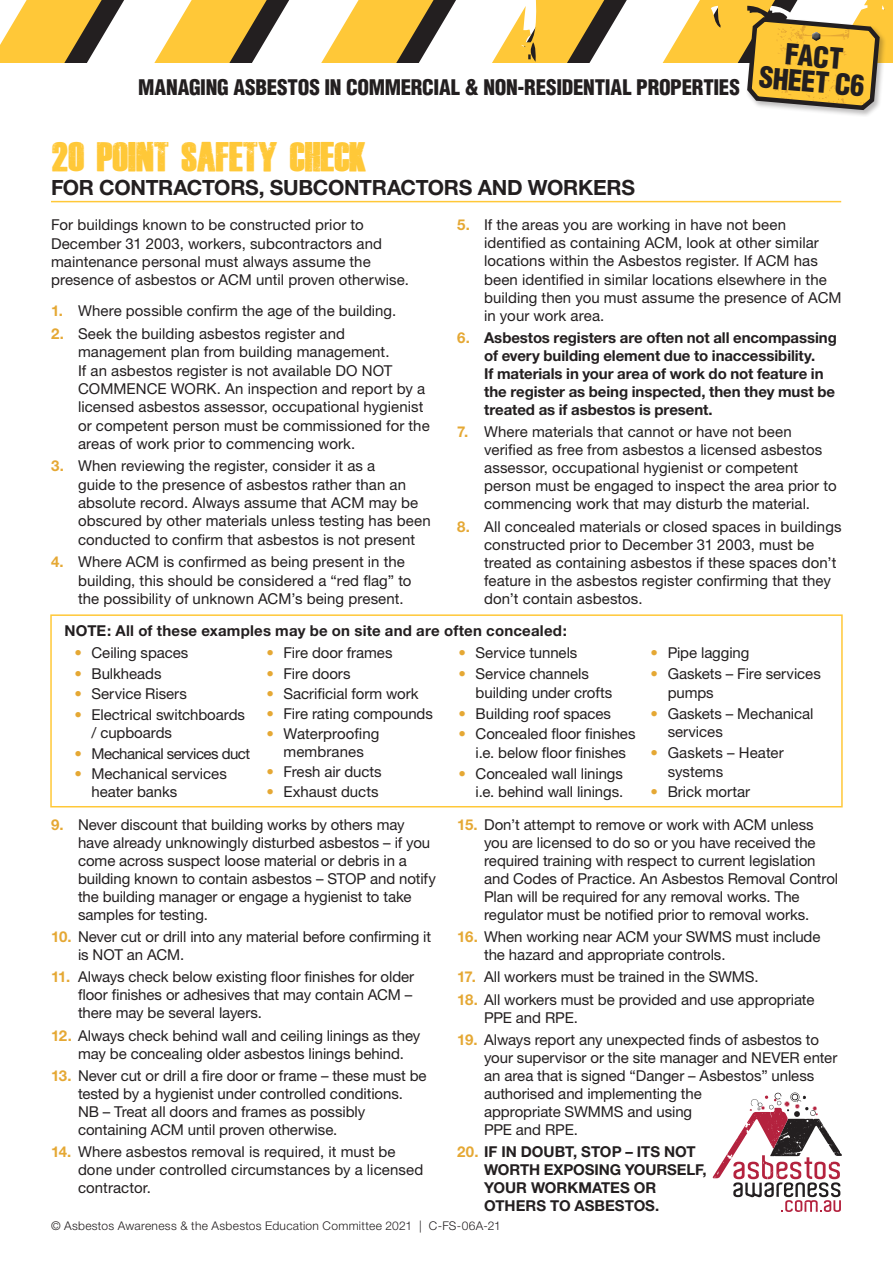
<style>
.page{position:relative;width:893px;height:1263px;background:#fff}
.page>*{position:absolute;margin:0;border:0;box-sizing:border-box;transform-origin:0 0}
.t1{font:28.95px "Dead Kansas";letter-spacing:-.02em;color:#ffc838}
.t2{font:900 condensed 28.35px "Helvetica";color:#231f20}
.t3{font:900 condensed 21px "Helvetica";letter-spacing:-.015em;color:#231f20}
.t4{font:700 21px "Helvetica Neue";letter-spacing:-.015em;color:#231f20}
.Body_copy{font:15px/18px "Helvetica Neue";color:#231f20}
.Bullet_follower{font:700 15px/18px "Helvetica Neue";letter-spacing:-.005em;color:#231f20}
.Bullet_follower-2{font:700 15px "Helvetica Neue";letter-spacing:.015em;color:#231f20}
.Body_copy-2{font:15px "Helvetica Neue";letter-spacing:-.035em;color:#231f20}
.t5{font:300 12px "Helvetica Neue";letter-spacing:.025em;color:#231f20}
.s1{font-weight:700;color:#e5a834}
.s2{color:#e5a834}
</style>
<div class="page">
<hr style="left:51px;top:201px;width:790px;height:1px;background:#ffc838">
<svg style="left:713px;top:1092px;width:129px;height:120px"></svg>
<div style="left:50px;top:614px;width:793px;height:193px;border:2px solid #ffc838"></div>
<div style="left:746px;top:16px;width:141px;height:101px;background:#231f20;opacity:.3"></div>
<svg style="left:0;top:0;width:893px;height:112px"></svg>
<p class="t3" style="left:138px;top:74px;width:603px">MANAGING ASBESTOS IN COMMERCIAL &amp; NON-RESIDENTIAL PROPERTIES</p>
<p class="t1" style="left:51px;top:141px;width:317px">20 POINT SAFETY CHECK</p>
<p class="t4" style="left:51px;top:174px;width:586px">FOR CONTRACTORS, SUBCONTRACTORS AND WORKERS</p>
<p class="t2" style="left:787px;top:36px;width:60px;rotate:5deg">FACT</p>
<p class="t2" style="left:761px;top:59px;width:107px;rotate:5deg">SHEET C6</p>
<p class="Body_copy" style="left:51px;top:216px;width:359px">For buildings known to be constructed prior to December 31 2003, workers, subcontractors and maintenance personal must always assume the presence of asbestos or ACM until proven otherwise.</p>
<p class="Body_copy" style="left:51px;top:302px;width:347px"><span class="s1">1.</span> Where possible confirm the age of the building.</p>
<p class="Body_copy" style="left:78px;top:324px;width:353px;text-indent:-27px"><span class="s1">2.</span> Seek the building asbestos register and management plan from building management.<br>If an asbestos register is not available DO NOT COMMENCE WORK. An inspection and report by a licensed asbestos assessor, occupational hygienist or competent person must be commissioned for the areas of work prior to commencing work.</p>
<p class="Body_copy" style="left:78px;top:457px;width:354px;text-indent:-27px"><span class="s1">3.</span> When reviewing the register, consider it as a<br>guide to the presence of asbestos rather than an absolute record. Always assume that ACM may be obscured by other materials unless testing has been conducted to confirm that asbestos is not present</p>
<p class="Body_copy" style="left:78px;top:552px;width:335px;text-indent:-27px"><span class="s1">4.</span> Where ACM is confirmed as being present in the building, this should be considered a “red flag” to the possibility of unknown ACM’s being present.</p>
<p class="Body_copy" style="left:484px;top:216px;width:359px;text-indent:-27px"><span class="s1">5.</span> If the areas you are working in have not been identified as containing ACM, look at other similar locations within the Asbestos register. If ACM has been identified in similar locations elsewhere in the building then you must assume the presence of ACM in your work area.</p>
<p class="Bullet_follower" style="left:484px;top:328px;width:354px;text-indent:-27px"><span class="s2">6.</span> Asbestos registers are often not all encompassing of every building element due to inaccessibility.<br>If materials in your area of work do not feature in the register as being inspected, then they must be treated as if asbestos is present.</p>
<p class="Body_copy" style="left:484px;top:423px;width:354px;text-indent:-27px"><span class="s1">7.</span> Where materials that cannot or have not been verified as free from asbestos a licensed asbestos assessor, occupational hygienist or competent person must be engaged to inspect the area prior to commencing work that may disturb the material.</p>
<p class="Body_copy" style="left:484px;top:517px;width:359px;text-indent:-27px"><span class="s1">8.</span> All concealed materials or closed spaces in buildings constructed prior to December 31 2003, must be treated as containing asbestos if these spaces don’t feature in the asbestos register confirming that they don’t contain asbestos.</p>
<p class="Bullet_follower-2" style="left:65px;top:622px;width:504px">NOTE: All of these examples may be on site and are often concealed:</p>
<p class="Body_copy" style="left:75px;top:644px;width:115px"><span class="s1">•</span> Ceiling spaces</p>
<p class="Body_copy" style="left:75px;top:664px;width:89px"><span class="s1">•</span> Bulkheads</p>
<p class="Body_copy" style="left:75px;top:685px;width:114px"><span class="s1">•</span> Service Risers</p>
<p class="Body_copy" style="left:92px;top:705px;width:155px;text-indent:-17px"><span class="s1">•</span> Electrical switchboards / cupboards</p>
<p class="Body_copy-2" style="left:75px;top:744px;width:177px"><span class="s1">•</span> Mechanical services duct</p>
<p class="Body_copy" style="left:92px;top:764px;width:137px;text-indent:-17px"><span class="s1">•</span> Mechanical services heater banks</p>
<p class="Body_copy" style="left:459px;top:644px;width:120px"><span class="s1">•</span> Service tunnels</p>
<p class="Body_copy" style="left:476px;top:664px;width:138px;line-height:18.6px;text-indent:-17px"><span class="s1">•</span> Service channels building under crofts</p>
<p class="Body_copy" style="left:459px;top:704px;width:154px"><span class="s1">•</span> Building roof spaces</p>
<p class="Body_copy" style="left:459px;top:725px;width:178px;line-height:18.6px;text-align:center"><span class="s1">•</span> Concealed floor finishes i.e. below floor finishes</p>
<p class="Body_copy" style="left:459px;top:764px;width:166px;line-height:18.6px;text-align:right"><span class="s1">•</span> Concealed wall linings i.e. behind wall linings.</p>
<p class="Body_copy" style="left:267px;top:644px;width:127px"><span class="s1">•</span> Fire door frames</p>
<p class="Body_copy" style="left:267px;top:664px;width:86px"><span class="s1">•</span> Fire doors</p>
<p class="Body_copy" style="left:267px;top:684px;width:153px"><span class="s1">•</span> Sacrificial form work</p>
<p class="Body_copy" style="left:267px;top:704px;width:168px"><span class="s1">•</span> Fire rating compounds</p>
<p class="Body_copy" style="left:267px;top:724px;width:114px;text-align:center"><span class="s1">•</span> Waterproofing membranes</p>
<p class="Body_copy" style="left:267px;top:762px;width:117px"><span class="s1">•</span> Fresh air ducts</p>
<p class="Body_copy" style="left:267px;top:783px;width:113px"><span class="s1">•</span> Exhaust ducts</p>
<p class="Body_copy" style="left:651px;top:644px;width:100px"><span class="s1">•</span> Pipe lagging</p>
<p class="Body_copy" style="left:668px;top:664px;width:155px;line-height:18.6px;text-indent:-17px"><span class="s1">•</span> Gaskets – Fire services pumps</p>
<p class="Body_copy" style="left:668px;top:704px;width:147px;line-height:18.6px;text-indent:-17px"><span class="s1">•</span> Gaskets – Mechanical services</p>
<p class="Body_copy" style="left:668px;top:743px;width:118px;line-height:18.6px;text-indent:-17px"><span class="s1">•</span> Gaskets – Heater systems</p>
<p class="Body_copy" style="left:651px;top:783px;width:101px"><span class="s1">•</span> Brick mortar</p>
<p class="Body_copy" style="left:484px;top:815px;width:356px;text-indent:-27px"><span class="s1">15.</span> Don’t attempt to remove or work with ACM unless you are licensed to do so or you have received the required training with respect to current legislation and Codes of Practice. An Asbestos Removal Control Plan will be required for any removal works. The regulator must be notified prior to removal works.</p>
<p class="Body_copy" style="left:484px;top:927px;width:338px;text-indent:-27px"><span class="s1">16.</span> When working near ACM your SWMS must include the hazard and appropriate controls.</p>
<p class="Body_copy" style="left:457px;top:968px;width:303px"><span class="s1">17.</span> All workers must be trained in the SWMS.</p>
<p class="Body_copy" style="left:484px;top:990px;width:332px;text-indent:-27px"><span class="s1">18.</span> All workers must be provided and use appropriate<br>PPE and RPE.</p>
<p class="Body_copy" style="left:484px;top:1030px;width:355px;text-indent:-27px"><span class="s1">19.</span> Always report any unexpected finds of asbestos to your supervisor or the site manager and NEVER enter an area that is signed “Danger – Asbestos” unless authorised and implementing the<br>appropriate SWMMS and using<br>PPE and RPE.</p>
<p class="Bullet_follower" style="left:484px;top:1142px;width:224px;text-indent:-27px"><span class="s2">20.</span> IF IN DOUBT, STOP – ITS NOT<br>WORTH EXPOSING YOURSELF,<br>YOUR WORKMATES OR<br>OTHERS TO ASBESTOS.</p>
<p class="t5" style="left:51px;top:1218px;width:451px">© Asbestos Awareness &amp; the Asbestos Education Committee 2021 | C-FS-06A-21</p>
<p class="Body_copy" style="left:78px;top:815px;width:359px;text-indent:-27px"><span class="s1">9.</span> Never discount that building works by others may have already unknowingly disturbed asbestos – if you come across suspect loose material or debris in a building known to contain asbestos – STOP and notify the building manager or engage a hygienist to take samples for testing.</p>
<p class="Body_copy" style="left:78px;top:927px;width:355px;text-indent:-27px"><span class="s1">10.</span> Never cut or drill into any material before confirming it is NOT an ACM.</p>
<p class="Body_copy" style="left:78px;top:968px;width:338px;text-align:justify;text-indent:-27px"><span class="s1">11.</span> Always check below existing floor finishes for older floor finishes or adhesives that may contain ACM – there may be several layers.</p>
<p class="Body_copy" style="left:78px;top:1026px;width:344px;text-indent:-27px"><span class="s1">12.</span> Always check behind wall and ceiling linings as they may be concealing older asbestos linings behind.</p>
<p class="Body_copy" style="left:78px;top:1066px;width:350px;text-indent:-27px"><span class="s1">13.</span> Never cut or drill a fire door or frame – these must be tested by a hygienist under controlled conditions.<br>NB – Treat all doors and frames as possibly containing ACM until proven otherwise.</p>
<p class="Body_copy" style="left:78px;top:1142px;width:347px;text-indent:-27px"><span class="s1">14.</span> Where asbestos removal is required, it must be done under controlled circumstances by a licensed contractor.</p>
</div>
